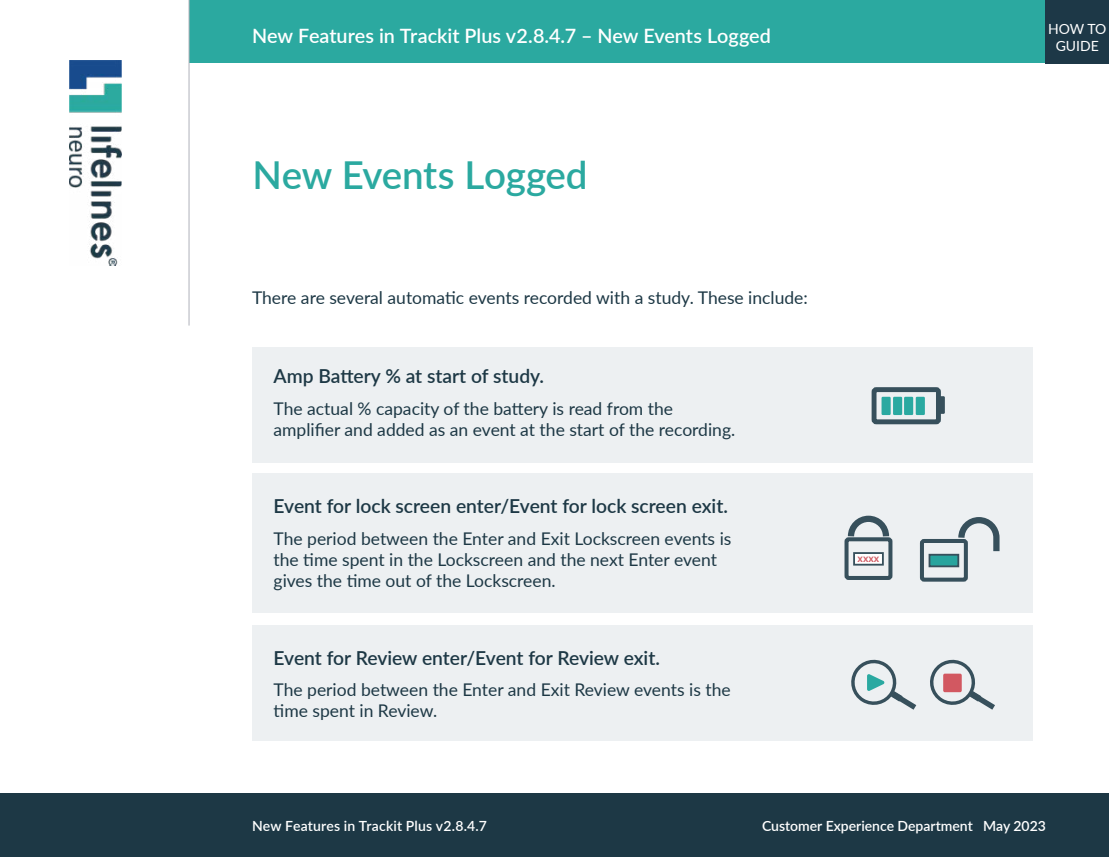
<style>
.page{position:relative;width:1109px;height:857px;background:#fff}
.page>*{position:absolute;margin:0;border:0;box-sizing:border-box;transform-origin:0 0}
.t1{font:600 38.5px "Lato";letter-spacing:-.005em;color:#2ba9a0}
.t2{font:600 19.78px "Lato";color:#fff}
.t3{font:600 19.25px "Lato";color:#1d3845}
.t4{font:17.5px/21px "Lato";color:#1d3845}
.t5{font:600 14px "Lato";color:#fff}
.t6{font:14px/16.8px "Lato";color:#fff;text-align:center}
.t7{font:600 11.03px "Myriad Pro";color:#d05e66}
</style>
<div class="page">
<div style="left:0;top:794px;width:1109px;height:63px;background:#1d3845"></div>
<img style="left:69px;top:61px;width:53px;height:205px">
<div style="left:189px;top:0;width:920px;height:63px;background:#2ba9a0"></div>
<div style="left:1045px;top:0;width:64px;height:63px;background:#1d3847"></div>
<hr style="left:189px;top:0;width:1px;height:326px;background:#afb2ba">
<div style="left:252px;top:347px;width:780px;height:116px;background:#edf0f2"></div>
<div style="left:252px;top:473px;width:780px;height:139px;background:#edf0f2"></div>
<div style="left:252px;top:625px;width:780px;height:116px;background:#edf0f2"></div>
<div style="left:938px;top:396px;width:7px;height:18px;background:#37505c"></div>
<div style="left:881px;top:397px;width:10px;height:18px;background:#2aa9a1"></div>
<div style="left:893px;top:397px;width:9px;height:18px;background:#2aa9a1"></div>
<div style="left:904px;top:397px;width:9px;height:18px;background:#2aa9a1"></div>
<div style="left:916px;top:397px;width:9px;height:18px;background:#2aa9a1"></div>
<div style="left:871px;top:387px;width:70px;height:37px;border:5px solid #37505c;border-radius:2px"></div>
<svg style="left:847px;top:515px;width:43px;height:22px"></svg>
<div style="left:844px;top:537px;width:48px;height:43px;border:4px solid #37505c;border-radius:2px"></div>
<div style="left:854px;top:553px;width:29px;height:12px;background:#fff"></div>
<div style="left:853px;top:552px;width:31px;height:13px;border:2px solid #37505c"></div>
<svg style="left:851px;top:659px;width:66px;height:51px"></svg>
<svg style="left:930px;top:659px;width:65px;height:51px"></svg>
<div style="left:943px;top:673px;width:19px;height:19px;background:#d25861;border-radius:2px"></div>
<div style="left:920px;top:539px;width:48px;height:43px;border:4px solid #37505c;border-radius:2px"></div>
<div style="left:929px;top:555px;width:29px;height:11px;background:#28a49e"></div>
<div style="left:928px;top:554px;width:31px;height:13px;border:2px solid #37505c"></div>
<svg style="left:955px;top:517px;width:45px;height:40px"></svg>
<p class="t2" style="left:252px;top:28px;width:520px">New Features in Trackit Plus v2.8.4.7 – New Events Logged</p>
<p class="t6" style="left:1048px;top:21px;width:60px">HOW TO<br>GUIDE</p>
<h1 class="t1" style="left:252px;top:161px;width:337px">New Events Logged</h1>
<p class="t4" style="left:252px;top:286px;width:557px">There are several automatic events recorded with a study. These include:</p>
<p class="t3" style="left:274px;top:362px;width:272px">Amp Battery % at start of study.</p>
<p class="t4" style="left:274px;top:397px;width:463px">The actual % capacity of the battery is read from the amplifier and added as an event at the start of the recording.</p>
<p class="t3" style="left:274px;top:492px;width:456px">Event for lock screen enter/Event for lock screen exit.</p>
<p class="t4" style="left:274px;top:527px;width:459px">The period between the Enter and Exit Lockscreen events is the time spent in the Lockscreen and the next Enter event gives the time out of the Lockscreen.</p>
<p class="t3" style="left:274px;top:643px;width:388px">Event for Review enter/Event for Review exit.</p>
<p class="t4" style="left:274px;top:678px;width:459px">The period between the Enter and Exit Review events is the time spent in Review.</p>
<p class="t7" style="left:857px;top:552px;width:23px">xxxx</p>
<p class="t5" style="left:252px;top:821px;width:236px">New Features in Trackit Plus v2.8.4.7</p>
<p class="t5" style="left:762px;top:821px;width:285px">Customer Experience Department May 2023</p>
</div>
